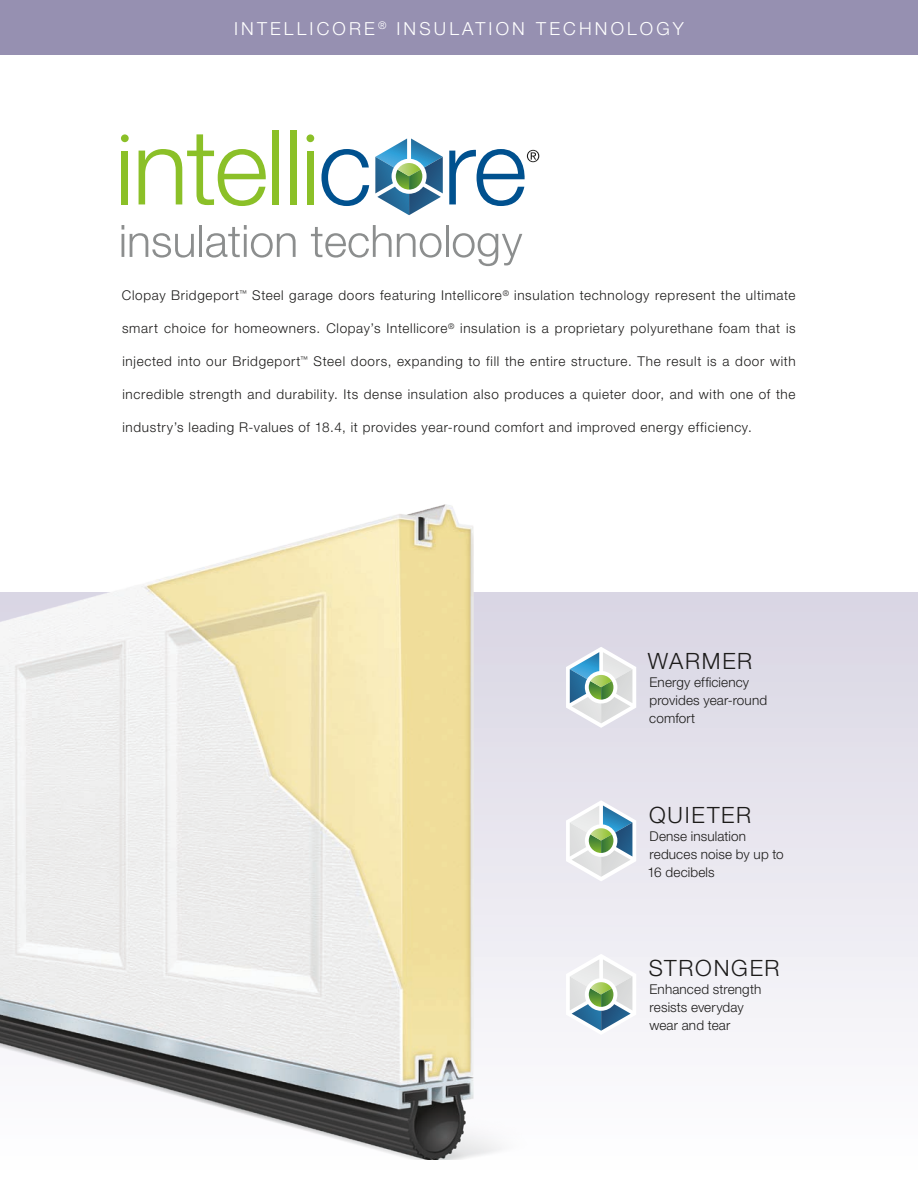
<style>
.page{position:relative;width:918px;height:1188px;background:#fff}
.page>*{position:absolute;margin:0;border:0;box-sizing:border-box;transform-origin:0 0}
.t1{font:300 22.5px "Helvetica Neue";letter-spacing:.08em;color:#1c1b1a}
.t2{font:300 18px "Helvetica Neue";letter-spacing:.175em;color:#fff}
.t3{font:300 13.5px "Helvetica Neue";letter-spacing:.05em;color:#1c1b1a}
.t4{font:300 13.5px/18px "Helvetica Neue";letter-spacing:.01em;color:#1c1b1a}
</style>
<div class="page">
<div style="left:0;top:593px;width:918px;height:595px;background:linear-gradient(to bottom,#d8d5e3,#fff)"></div>
<img style="left:0;top:504px;width:527px;height:656px">
<hr style="left:122px;top:234px;width:2px;height:23px;background:#8c8e8e">
<svg style="left:130px;top:233px;width:64px;height:25px"></svg>
<hr style="left:199px;top:225px;width:3px;height:32px;background:#8c8e8e">
<svg style="left:206px;top:225px;width:90px;height:33px"></svg>
<svg style="left:311px;top:225px;width:131px;height:33px"></svg>
<hr style="left:446px;top:225px;width:3px;height:32px;background:#8c8e8e">
<svg style="left:453px;top:233px;width:69px;height:33px"></svg>
<div style="left:122px;top:151px;width:6px;height:53px;background:#8bc028"></div>
<svg style="left:139px;top:134px;width:127px;height:72px"></svg>
<div style="left:273px;top:130px;width:6px;height:74px;background:#8bc028"></div>
<div style="left:290px;top:130px;width:6px;height:74px;background:#8bc028"></div>
<div style="left:307px;top:151px;width:7px;height:53px;background:#8bc028"></div>
<svg style="left:321px;top:149px;width:48px;height:57px"></svg>
<svg style="left:375px;top:138px;width:68px;height:77px"></svg>
<div style="left:121px;top:134px;width:8px;height:8px;background:#8bc028;border-radius:50%"></div>
<div style="left:307px;top:134px;width:7px;height:8px;background:#8bc028;border-radius:50%"></div>
<svg style="left:449px;top:149px;width:90px;height:57px"></svg>
<div style="left:0;top:0;width:918px;height:54px;background:#9690b1"></div>
<svg style="left:563px;top:643px;width:78px;height:88px"></svg>
<svg style="left:563px;top:950px;width:78px;height:88px"></svg>
<svg style="left:563px;top:797px;width:78px;height:88px"></svg>
<h2 class="t2" style="left:234px;top:18px;width:451px">INTELLICORE <sup>®</sup> INSULATION TECHNOLOGY</h2>
<p class="t3" style="left:122px;top:287px;width:675px">Clopay Bridgeport<sup>™</sup> Steel garage doors featuring Intellicore<sup>®</sup> insulation technology represent the ultimate</p>
<p class="t3" style="left:122px;top:320px;width:675px">smart choice for homeowners. Clopay’s Intellicore<sup>®</sup> insulation is a proprietary polyurethane foam that is</p>
<p class="t3" style="left:122px;top:353px;width:675px">injected into our Bridgeport<sup>™</sup> Steel doors, expanding to fill the entire structure. The result is a door with</p>
<p class="t3" style="left:122px;top:386px;width:675px">incredible strength and durability. Its dense insulation also produces a quieter door, and with one of the</p>
<p class="t3" style="left:122px;top:419px;width:631px">industry’s leading R-values of 18.4, it provides year-round comfort and improved energy efficiency.</p>
<h1 class="t1" style="left:648px;top:647px;width:106px">WARMER</h1>
<p class="t4" style="left:649px;top:673px;width:119px">Energy efficiency provides year-round comfort</p>
<h1 class="t1" style="left:649px;top:801px;width:103px">QUIETER</h1>
<p class="t4" style="left:648px;top:827px;width:138px">Dense insulation reduces noise by up to<br>16 decibels</p>
<h1 class="t1" style="left:649px;top:954px;width:132px">STRONGER</h1>
<p class="t4" style="left:649px;top:980px;width:113px">Enhanced strength resists everyday wear and tear</p>
</div>
